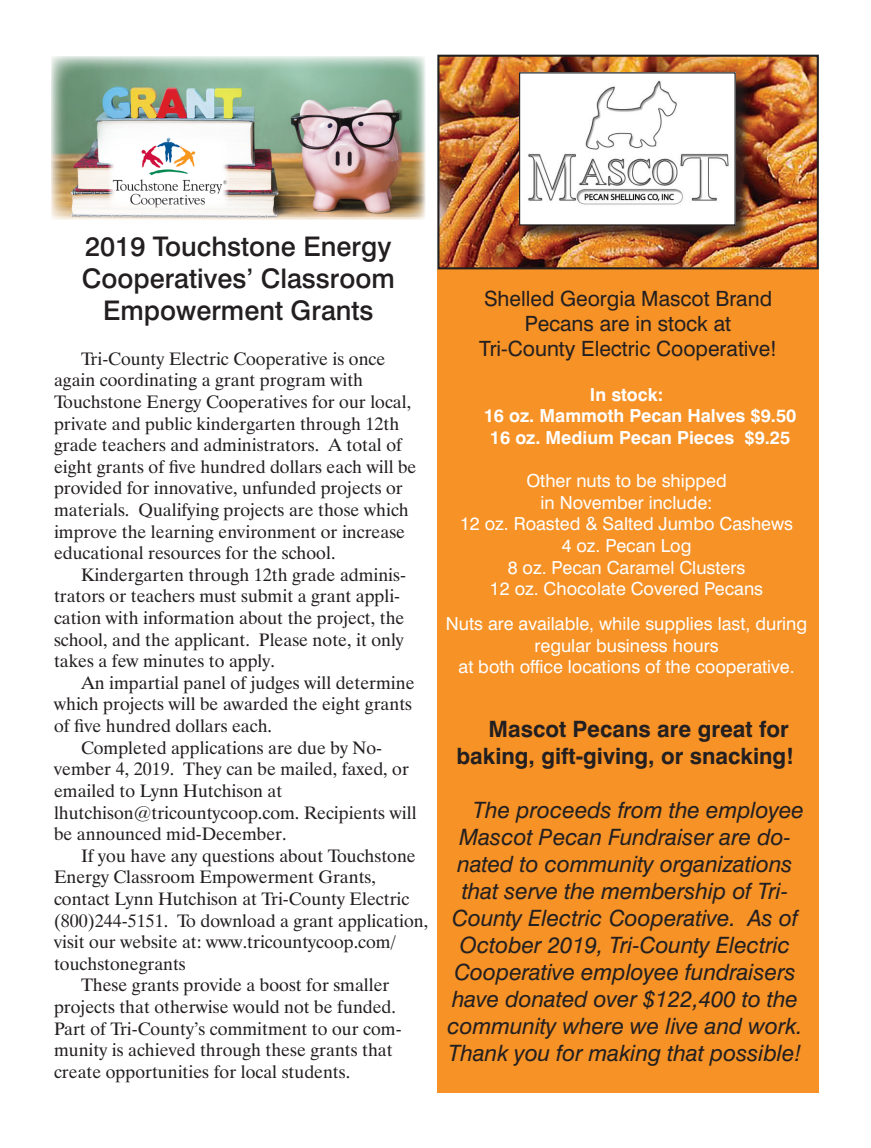
<style>
.page{position:relative;width:871px;height:1148px;background:#fff}
.page>*{position:absolute;margin:0;border:0;box-sizing:border-box;transform-origin:0 0}
.Subhead_1{font:500 27px/32.4px "Swiss 721 BT";color:#231f20;text-align:center}
.Body_text{font:italic 22.5px "Swiss 721 BT";color:#231f20}
.Body_text-2{font:700 22.5px/27px "Swiss 721 BT";color:#231f20;text-align:right}
.Bodynone{font:21px/25.2px "Swiss 721 BT";color:#231f20;text-align:center}
.Body_text-3{font:18px/21.6px "Dutch 801 BT";color:#231f20}
.Subhead_1-2{font:18px/21.6px "Swiss 721 BT";color:#fff;text-align:center}
.Body_text-4{font:700 18px "Swiss 721 BT";color:#fff}
.Subhead_1-3{font:700 18px "Swiss 721 BT";color:#fff}
</style>
<div class="page">
<div style="left:437px;top:269px;width:382px;height:824px;background:#f69226"></div>
<img style="left:440px;top:58px;width:376px;height:208px">
<div style="left:437px;top:55px;width:382px;height:214px;border:2px solid #231f20"></div>
<div style="left:521px;top:74px;width:229px;height:167px;background:#231f20;opacity:.75"></div>
<img style="left:521px;top:74px;width:213px;height:149px">
<div style="left:519px;top:72px;width:217px;height:153px;border:1px solid #231f20"></div>
<img style="left:51px;top:56px;width:374px;height:163px">
<img style="left:109px;top:138px;width:119px;height:71px">
<p class="Subhead_1" style="left:82px;top:229px;width:315px">2019 Touchstone Energy<br>Cooperatives’ Classroom<br>Empowerment Grants</p>
<p class="Body_text-3" style="left:54px;top:347px;width:364px;text-indent:27px">Tri-County Electric Cooperative is once again coordinating a grant program with Touchstone Energy Cooperatives for our local, private and public kindergarten through 12th grade teachers and administrators. A total of eight grants of five hundred dollars each will be provided for innovative, unfunded projects or materials. Qualifying projects are those which improve the learning environment or increase educational resources for the school.</p>
<p class="Body_text-3" style="left:54px;top:563px;width:353px;text-indent:27px">Kindergarten through 12th grade adminis&shy;trators or teachers must submit a grant appli&shy;cation with information about the project, the school, and the applicant. Please note, it only takes a few minutes to apply.</p>
<p class="Body_text-3" style="left:54px;top:671px;width:362px;text-indent:27px">An impartial panel of judges will determine which projects will be awarded the eight grants of five hundred dollars each.</p>
<p class="Body_text-3" style="left:54px;top:736px;width:364px;text-indent:27px">Completed applications are due by No&shy;vember 4, 2019. They can be mailed, faxed, or emailed to Lynn Hutchison at lhutchison@tricountycoop.com. Recipients will be announced mid-December.</p>
<p class="Body_text-3" style="left:54px;top:844px;width:376px;text-indent:27px">If you have any questions about Touchstone Energy Classroom Empowerment Grants, contact Lynn Hutchison at Tri-County Electric (800)244-5151. To download a grant application, visit our website at: www.tricountycoop.com/ touchstonegrants</p>
<p class="Body_text-3" style="left:54px;top:974px;width:349px;text-indent:27px">These grants provide a boost for smaller projects that otherwise would not be funded.<br>Part of Tri-County’s commitment to our com&shy;munity is achieved through these grants that create opportunities for local students.</p>
<p class="Bodynone" style="left:479px;top:285px;width:299px">Shelled Georgia Mascot Brand<br>Pecans are in stock at<br>Tri-County Electric Cooperative!</p>
<p class="Subhead_1-3" style="left:590px;top:383px;width:75px">In stock:</p>
<p class="Body_text-4" style="left:484px;top:405px;width:314px">16 oz. Mammoth Pecan Halves $9.50</p>
<p class="Body_text-4" style="left:490px;top:426px;width:302px">16 oz. Medium Pecan Pieces $9.25</p>
<p class="Subhead_1-2" style="left:526px;top:470px;width:202px">Other nuts to be shipped in November include:</p>
<p class="Subhead_1-2" style="left:460px;top:513px;width:335px">12 oz. Roasted &amp; Salted Jumbo Cashews</p>
<p class="Subhead_1-2" style="left:562px;top:534px;width:131px">4 oz. Pecan Log</p>
<p class="Subhead_1-2" style="left:508px;top:556px;width:239px">8 oz. Pecan Caramel Clusters</p>
<p class="Subhead_1-2" style="left:490px;top:578px;width:275px">12 oz. Chocolate Covered Pecans</p>
<p class="Subhead_1-2" style="left:446px;top:613px;width:363px">Nuts are available, while supplies last, during regular business hours</p>
<p class="Subhead_1-2" style="left:458px;top:656px;width:338px">at both office locations of the cooperative.</p>
<p class="Body_text-2" style="left:456px;top:715px;width:339px">Mascot Pecans are great for baking, gift-giving, or snacking!</p>
<p class="Body_text" style="left:473px;top:796px;width:332px">The proceeds from the employee</p>
<p class="Body_text" style="left:459px;top:823px;width:333px">Mascot Pecan Fundraiser are do-</p>
<p class="Body_text" style="left:457px;top:850px;width:336px">nated to community organizations</p>
<p class="Body_text" style="left:462px;top:877px;width:328px">that serve the membership of Tri-</p>
<p class="Body_text" style="left:452px;top:904px;width:347px">County Electric Cooperative. As of</p>
<p class="Body_text" style="left:460px;top:931px;width:332px">October 2019, Tri-County Electric</p>
<p class="Body_text" style="left:454px;top:958px;width:343px">Cooperative employee fundraisers</p>
<p class="Body_text" style="left:452px;top:985px;width:347px">have donated over $122,400 to the</p>
<p class="Body_text" style="left:447px;top:1012px;width:357px">community where we live and work.</p>
<p class="Body_text" style="left:448px;top:1039px;width:355px">Thank you for making that possible!</p>
</div>
